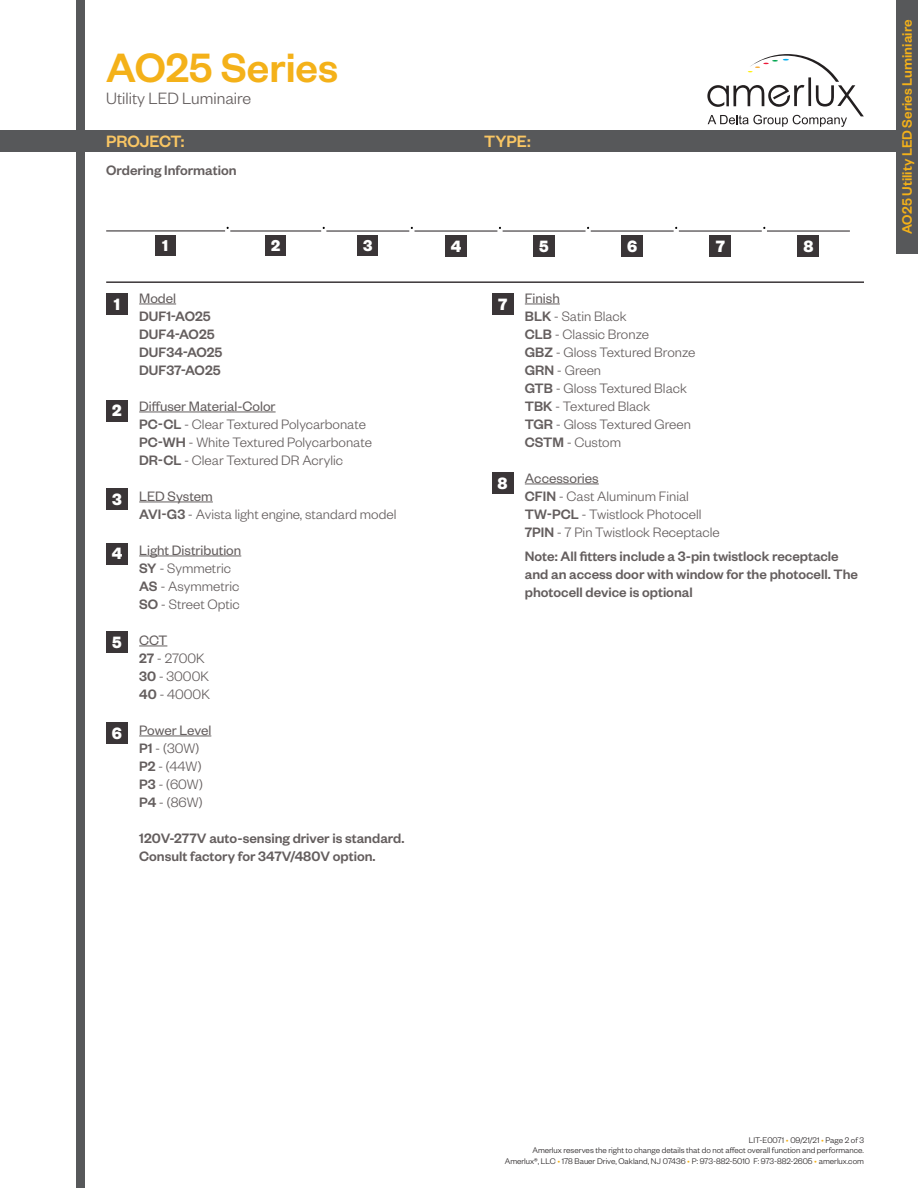
<style>
.page{position:relative;width:918px;height:1188px;background:#fff}
.page>*{position:absolute;margin:0;border:0;box-sizing:border-box;transform-origin:0 0}
.t1{font:500 45px "Founders Grotesk";color:#f4b119}
.t2{font:300 18px "Founders Grotesk";color:#645e5e}
.t3{font:500 18px "Founders Grotesk";color:#f9c664}
.t4{font:700 18px "Founders Grotesk";color:#fff}
.t5{font:700 17.25px "Founders Grotesk";color:#fff}
.t6{font:300 15px "Founders Grotesk";color:#645e5e}
.t7{font:500 15px/18px "Founders Grotesk";color:#645e5e}
.t8{font:15px "Founders Grotesk";color:#645e5e}
.t9{font:500 15px "Founders Grotesk";color:#f4b119}
.t10{font:300 9px/10.8px "Founders Grotesk";color:#231f20;text-align:right}
.s1{font-weight:500}
.s2{color:#f4b119}
</style>
<div class="page">
<div style="left:0;top:130px;width:918px;height:22px;background:#57585a"></div>
<div style="left:76px;top:0;width:10px;height:1188px;background:#57585a"></div>
<svg style="left:707px;top:54px;width:157px;height:73px"></svg>
<div style="left:896px;top:0;width:22px;height:254px;background:#57585a"></div>
<hr style="left:139px;top:304px;width:37px;height:1px;background:#645e5e">
<hr style="left:139px;top:412px;width:137px;height:1px;background:#645e5e">
<hr style="left:139px;top:502px;width:74px;height:1px;background:#645e5e">
<hr style="left:139px;top:556px;width:102px;height:1px;background:#645e5e">
<svg style="left:139px;top:646px;width:28px;height:1px"></svg>
<hr style="left:139px;top:736px;width:72px;height:1px;background:#645e5e">
<hr style="left:525px;top:304px;width:35px;height:1px;background:#645e5e">
<hr style="left:525px;top:484px;width:74px;height:1px;background:#645e5e">
<div style="left:106px;top:293px;width:22px;height:22px;background:#3a3537"></div>
<div style="left:106px;top:400px;width:22px;height:22px;background:#3a3537"></div>
<div style="left:106px;top:489px;width:22px;height:21px;background:#3a3537"></div>
<div style="left:106px;top:543px;width:22px;height:21px;background:#3a3537"></div>
<div style="left:445px;top:235px;width:22px;height:22px;background:#3a3537"></div>
<div style="left:106px;top:632px;width:22px;height:21px;background:#3a3537"></div>
<div style="left:533px;top:235px;width:22px;height:22px;background:#3a3537"></div>
<div style="left:106px;top:722px;width:22px;height:22px;background:#3a3537"></div>
<div style="left:621px;top:235px;width:22px;height:22px;background:#3a3537"></div>
<div style="left:492px;top:293px;width:21px;height:22px;background:#3a3537"></div>
<div style="left:710px;top:235px;width:21px;height:22px;background:#3a3537"></div>
<div style="left:492px;top:472px;width:21px;height:22px;background:#3a3537"></div>
<div style="left:798px;top:235px;width:21px;height:22px;background:#3a3537"></div>
<hr style="left:106px;top:281px;width:758px;height:2px;background:#3a3537">
<hr style="left:106px;top:230px;width:119px;height:1px;background:#3a3537">
<hr style="left:230px;top:230px;width:91px;height:2px;background:#3a3537">
<hr style="left:326px;top:230px;width:83px;height:2px;background:#3a3537">
<hr style="left:415px;top:230px;width:82px;height:2px;background:#3a3537">
<hr style="left:503px;top:230px;width:83px;height:2px;background:#3a3537">
<hr style="left:591px;top:230px;width:83px;height:2px;background:#3a3537">
<hr style="left:679px;top:230px;width:83px;height:2px;background:#3a3537">
<hr style="left:767px;top:230px;width:83px;height:2px;background:#3a3537">
<div style="left:155px;top:235px;width:21px;height:21px;background:#3a3537"></div>
<div style="left:265px;top:235px;width:21px;height:21px;background:#3a3537"></div>
<div style="left:357px;top:235px;width:21px;height:21px;background:#3a3537"></div>
<h1 class="t1" style="left:106px;top:40px;width:234px">AO25 Series</h1>
<p class="t2" style="left:106px;top:87px;width:147px">Utility LED Luminaire</p>
<p class="t3" style="left:106px;top:130px;width:80px">PROJECT:</p>
<p class="t3" style="left:484px;top:130px;width:48px">TYPE:</p>
<p class="t7" style="left:106px;top:160px;width:132px">Ordering Information</p>
<p class="t4" style="left:114px;top:293px;width:8px">1</p>
<p class="t4" style="left:112px;top:399px;width:11px">2</p>
<p class="t4" style="left:112px;top:488px;width:11px">3</p>
<p class="t4" style="left:112px;top:542px;width:12px">4</p>
<p class="t4" style="left:112px;top:631px;width:11px">5</p>
<p class="t4" style="left:112px;top:721px;width:12px">6</p>
<p class="t5" style="left:162px;top:234px;width:8px">1</p>
<p class="t5" style="left:271px;top:234px;width:11px">2</p>
<p class="t5" style="left:363px;top:234px;width:11px">3</p>
<p class="t8" style="left:139px;top:289px;width:38px">Model</p>
<p class="t7" style="left:139px;top:306px;width:73px">DUF1-AO25</p>
<p class="t7" style="left:139px;top:324px;width:77px">DUF4-AO25</p>
<p class="t7" style="left:139px;top:342px;width:85px">DUF34-AO25</p>
<p class="t7" style="left:139px;top:360px;width:83px">DUF37-AO25</p>
<p class="t8" style="left:139px;top:397px;width:138px">Diffuser Material-Color</p>
<p class="t6" style="left:139px;top:415px;width:228px"><span class="s1">PC-CL</span> - Clear Textured Polycarbonate</p>
<p class="t6" style="left:139px;top:433px;width:234px"><span class="s1">PC-WH</span> - White Textured Polycarbonate</p>
<p class="t6" style="left:139px;top:451px;width:205px"><span class="s1">DR-CL</span> - Clear Textured DR Acrylic</p>
<p class="t8" style="left:139px;top:487px;width:75px">LED System</p>
<p class="t6" style="left:139px;top:505px;width:259px"><span class="s1">AVI-G3</span> - Avista light engine, standard model</p>
<p class="t8" style="left:139px;top:541px;width:104px">Light Distribution</p>
<p class="t6" style="left:139px;top:559px;width:93px"><span class="s1">SY</span> - Symmetric</p>
<p class="t6" style="left:139px;top:577px;width:102px"><span class="s1">AS</span> - Asymmetric</p>
<p class="t6" style="left:139px;top:595px;width:102px"><span class="s1">SO</span> - Street Optic</p>
<p class="t8" style="left:139px;top:631px;width:30px">CCT</p>
<p class="t6" style="left:139px;top:649px;width:67px"><span class="s1">27</span> - 2700K</p>
<p class="t6" style="left:139px;top:667px;width:71px"><span class="s1">30</span> - 3000K</p>
<p class="t6" style="left:139px;top:685px;width:72px"><span class="s1">40</span> - 4000K</p>
<p class="t8" style="left:139px;top:721px;width:74px">Power Level</p>
<p class="t6" style="left:139px;top:739px;width:62px"><span class="s1">P1</span> - (30W)</p>
<p class="t6" style="left:139px;top:757px;width:64px"><span class="s1">P2</span> - (44W)</p>
<p class="t6" style="left:139px;top:775px;width:65px"><span class="s1">P3</span> - (60W)</p>
<p class="t6" style="left:139px;top:793px;width:65px"><span class="s1">P4</span> - (86W)</p>
<p class="t7" style="left:139px;top:828px;width:267px">120V-277V auto-sensing driver is standard.</p>
<p class="t7" style="left:139px;top:846px;width:238px">Consult factory for 347V/480V option.</p>
<p class="t4" style="left:451px;top:235px;width:12px">4</p>
<p class="t4" style="left:498px;top:293px;width:11px">7</p>
<p class="t4" style="left:498px;top:472px;width:12px">8</p>
<p class="t4" style="left:539px;top:235px;width:11px">5</p>
<p class="t4" style="left:627px;top:235px;width:12px">6</p>
<p class="t4" style="left:716px;top:235px;width:11px">7</p>
<p class="t4" style="left:803px;top:235px;width:12px">8</p>
<p class="t8" style="left:525px;top:289px;width:36px">Finish</p>
<p class="t6" style="left:525px;top:307px;width:103px"><span class="s1">BLK</span> - Satin Black</p>
<p class="t6" style="left:525px;top:325px;width:126px"><span class="s1">CLB</span> - Classic Bronze</p>
<p class="t6" style="left:525px;top:343px;width:172px"><span class="s1">GBZ</span> - Gloss Textured Bronze</p>
<p class="t6" style="left:525px;top:361px;width:78px"><span class="s1">GRN</span> - Green</p>
<p class="t6" style="left:525px;top:379px;width:164px"><span class="s1">GTB</span> - Gloss Textured Black</p>
<p class="t6" style="left:525px;top:397px;width:127px"><span class="s1">TBK</span> - Textured Black</p>
<p class="t6" style="left:525px;top:415px;width:168px"><span class="s1">TGR</span> - Gloss Textured Green</p>
<p class="t6" style="left:525px;top:433px;width:98px"><span class="s1">CSTM</span> - Custom</p>
<p class="t8" style="left:525px;top:469px;width:75px">Accessories</p>
<p class="t6" style="left:525px;top:487px;width:166px"><span class="s1">CFIN</span> - Cast Aluminum Finial</p>
<p class="t6" style="left:525px;top:505px;width:178px"><span class="s1">TW-PCL</span> - Twistlock Photocell</p>
<p class="t6" style="left:525px;top:523px;width:196px"><span class="s1">7PIN</span> - 7 Pin Twistlock Receptacle</p>
<p class="t7" style="left:525px;top:546px;width:335px">Note: All fitters include a 3-pin twistlock receptacle and an access door with window for the photocell. The photocell device is optional</p>
<p class="t9" style="left:898px;top:234px;width:216px;rotate:-90deg">AO25 Utility LED Series Luminiaire</p>
<p class="t10" style="left:505px;top:1134px;width:361px">LIT-E0071 <span class="s2">•</span> 09/21/21 <span class="s2">•</span> Page 2 of 3<br>Amerlux reserves the right to change details that do not affect overall function and performance.<br>Amerlux®, LLC <span class="s2">•</span> 178 Bauer Drive, Oakland, NJ 07436 <span class="s2">•</span> P: 973-882-5010 F: 973-882-2605 <span class="s2">•</span> amerlux.com</p>
</div>
